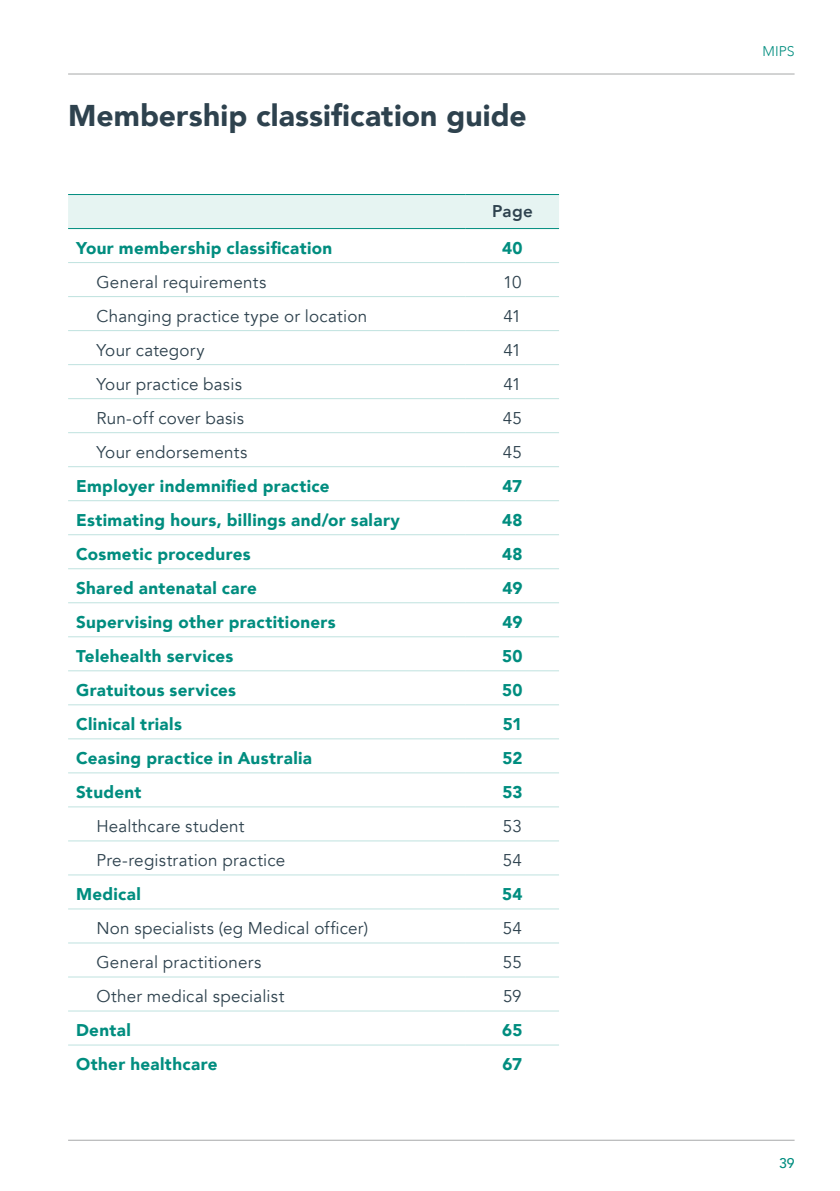
<style>
.page{position:relative;width:840px;height:1191px;background:#fff}
.page>*{position:absolute;margin:0;border:0;box-sizing:border-box;transform-origin:0 0}
.t1{font:900 30px "Avenir";letter-spacing:.005em;color:#2e424e}
.t2{font:900 17px "Avenir";letter-spacing:.02em;color:#008d7f}
.t3{font:17px "Avenir";letter-spacing:.015em;color:#2e424e}
.t4{font:800 17px "Avenir";color:#2e424e}
.t5{font:300 14px "Avenir";color:#008d7f}
.t6{font:500 14px "Avenir";color:#008d7f}
</style>
<div class="page">
<hr style="left:68px;top:74px;width:726px;height:1px;background:#a7a8a9">
<hr style="left:68px;top:1139px;width:726px;height:1px;background:#a7a8a9">
<div style="left:68px;top:195px;width:490px;height:33px;background:#e6f4f2"></div>
<hr style="left:68px;top:194px;width:397px;height:1px;background:#008d7f">
<hr style="left:465px;top:194px;width:93px;height:1px;background:#008d7f">
<hr style="left:68px;top:228px;width:397px;height:1px;background:#008d7f">
<hr style="left:465px;top:228px;width:93px;height:1px;background:#008d7f">
<hr style="left:68px;top:262px;width:397px;height:1px;background:#bfe2df">
<hr style="left:465px;top:262px;width:93px;height:1px;background:#bfe2df">
<hr style="left:68px;top:296px;width:397px;height:1px;background:#bfe2df">
<hr style="left:465px;top:296px;width:93px;height:1px;background:#bfe2df">
<hr style="left:68px;top:330px;width:397px;height:1px;background:#bfe2df">
<hr style="left:465px;top:330px;width:93px;height:1px;background:#bfe2df">
<hr style="left:68px;top:364px;width:397px;height:1px;background:#bfe2df">
<hr style="left:465px;top:364px;width:93px;height:1px;background:#bfe2df">
<hr style="left:68px;top:398px;width:397px;height:1px;background:#bfe2df">
<hr style="left:465px;top:398px;width:93px;height:1px;background:#bfe2df">
<hr style="left:68px;top:432px;width:397px;height:1px;background:#bfe2df">
<hr style="left:465px;top:432px;width:93px;height:1px;background:#bfe2df">
<hr style="left:68px;top:466px;width:397px;height:1px;background:#bfe2df">
<hr style="left:465px;top:466px;width:93px;height:1px;background:#bfe2df">
<hr style="left:68px;top:500px;width:397px;height:1px;background:#bfe2df">
<hr style="left:465px;top:500px;width:93px;height:1px;background:#bfe2df">
<hr style="left:68px;top:534px;width:397px;height:1px;background:#bfe2df">
<hr style="left:465px;top:534px;width:93px;height:1px;background:#bfe2df">
<hr style="left:68px;top:568px;width:397px;height:1px;background:#bfe2df">
<hr style="left:465px;top:568px;width:93px;height:1px;background:#bfe2df">
<hr style="left:68px;top:602px;width:397px;height:1px;background:#bfe2df">
<hr style="left:465px;top:602px;width:93px;height:1px;background:#bfe2df">
<hr style="left:68px;top:636px;width:397px;height:1px;background:#bfe2df">
<hr style="left:465px;top:636px;width:93px;height:1px;background:#bfe2df">
<hr style="left:68px;top:670px;width:397px;height:1px;background:#bfe2df">
<hr style="left:465px;top:670px;width:93px;height:1px;background:#bfe2df">
<hr style="left:68px;top:704px;width:397px;height:1px;background:#bfe2df">
<hr style="left:465px;top:704px;width:93px;height:1px;background:#bfe2df">
<hr style="left:68px;top:738px;width:397px;height:1px;background:#bfe2df">
<hr style="left:465px;top:738px;width:93px;height:1px;background:#bfe2df">
<hr style="left:68px;top:772px;width:397px;height:1px;background:#bfe2df">
<hr style="left:465px;top:772px;width:93px;height:1px;background:#bfe2df">
<hr style="left:68px;top:806px;width:397px;height:1px;background:#bfe2df">
<hr style="left:465px;top:806px;width:93px;height:1px;background:#bfe2df">
<hr style="left:68px;top:840px;width:397px;height:1px;background:#bfe2df">
<hr style="left:465px;top:840px;width:93px;height:1px;background:#bfe2df">
<hr style="left:68px;top:874px;width:397px;height:1px;background:#bfe2df">
<hr style="left:465px;top:874px;width:93px;height:1px;background:#bfe2df">
<hr style="left:68px;top:908px;width:397px;height:1px;background:#bfe2df">
<hr style="left:465px;top:908px;width:93px;height:1px;background:#bfe2df">
<hr style="left:68px;top:942px;width:397px;height:1px;background:#bfe2df">
<hr style="left:465px;top:942px;width:93px;height:1px;background:#bfe2df">
<hr style="left:68px;top:976px;width:397px;height:1px;background:#bfe2df">
<hr style="left:465px;top:976px;width:93px;height:1px;background:#bfe2df">
<hr style="left:68px;top:1010px;width:397px;height:1px;background:#bfe2df">
<hr style="left:465px;top:1010px;width:93px;height:1px;background:#bfe2df">
<hr style="left:68px;top:1044px;width:397px;height:1px;background:#bfe2df">
<hr style="left:465px;top:1044px;width:93px;height:1px;background:#bfe2df">
<h1 class="t1" style="left:68px;top:90px;width:460px">Membership classification guide</h1>
<p class="t4" style="left:492px;top:198px;width:42px">Page</p>
<p class="t2" style="left:76px;top:233px;width:257px">Your membership classification</p>
<p class="t2" style="left:502px;top:233px;width:22px">40</p>
<p class="t3" style="left:96px;top:272px;width:171px">General requirements</p>
<p class="t3" style="left:503px;top:272px;width:20px">10</p>
<p class="t3" style="left:96px;top:306px;width:272px">Changing practice type or location</p>
<p class="t3" style="left:503px;top:306px;width:19px">41</p>
<p class="t3" style="left:96px;top:340px;width:110px">Your category</p>
<p class="t3" style="left:503px;top:340px;width:19px">41</p>
<p class="t3" style="left:96px;top:374px;width:147px">Your practice basis</p>
<p class="t3" style="left:503px;top:374px;width:19px">41</p>
<p class="t3" style="left:96px;top:408px;width:149px">Run-off cover basis</p>
<p class="t3" style="left:502px;top:408px;width:20px">45</p>
<p class="t3" style="left:96px;top:442px;width:152px">Your endorsements</p>
<p class="t3" style="left:502px;top:442px;width:20px">45</p>
<p class="t2" style="left:76px;top:471px;width:255px">Employer indemnified practice</p>
<p class="t2" style="left:502px;top:471px;width:21px">47</p>
<p class="t2" style="left:76px;top:505px;width:325px">Estimating hours, billings and/or salary</p>
<p class="t2" style="left:502px;top:505px;width:22px">48</p>
<p class="t2" style="left:76px;top:539px;width:176px">Cosmetic procedures</p>
<p class="t2" style="left:502px;top:539px;width:22px">48</p>
<p class="t2" style="left:76px;top:573px;width:182px">Shared antenatal care</p>
<p class="t2" style="left:502px;top:573px;width:21px">49</p>
<p class="t2" style="left:76px;top:607px;width:261px">Supervising other practitioners</p>
<p class="t2" style="left:502px;top:607px;width:21px">49</p>
<p class="t2" style="left:76px;top:641px;width:158px">Telehealth services</p>
<p class="t2" style="left:502px;top:641px;width:22px">50</p>
<p class="t2" style="left:76px;top:675px;width:161px">Gratuitous services</p>
<p class="t2" style="left:502px;top:675px;width:22px">50</p>
<p class="t2" style="left:76px;top:709px;width:107px">Clinical trials</p>
<p class="t2" style="left:502px;top:709px;width:21px">51</p>
<p class="t2" style="left:76px;top:743px;width:237px">Ceasing practice in Australia</p>
<p class="t2" style="left:502px;top:743px;width:22px">52</p>
<p class="t2" style="left:76px;top:777px;width:67px">Student</p>
<p class="t2" style="left:502px;top:777px;width:22px">53</p>
<p class="t3" style="left:96px;top:816px;width:149px">Healthcare student</p>
<p class="t3" style="left:502px;top:816px;width:21px">53</p>
<p class="t3" style="left:96px;top:850px;width:190px">Pre-registration practice</p>
<p class="t3" style="left:502px;top:850px;width:21px">54</p>
<p class="t2" style="left:76px;top:879px;width:66px">Medical</p>
<p class="t2" style="left:502px;top:879px;width:22px">54</p>
<p class="t3" style="left:96px;top:918px;width:273px">Non specialists (eg Medical officer)</p>
<p class="t3" style="left:502px;top:918px;width:21px">54</p>
<p class="t3" style="left:96px;top:952px;width:166px">General practitioners</p>
<p class="t3" style="left:502px;top:952px;width:20px">55</p>
<p class="t3" style="left:96px;top:986px;width:189px">Other medical specialist</p>
<p class="t3" style="left:503px;top:986px;width:20px">59</p>
<p class="t2" style="left:76px;top:1015px;width:56px">Dental</p>
<p class="t2" style="left:502px;top:1015px;width:22px">65</p>
<p class="t2" style="left:76px;top:1049px;width:143px">Other healthcare</p>
<p class="t2" style="left:502px;top:1049px;width:21px">67</p>
<p class="t5" style="left:762px;top:43px;width:33px">MIPS</p>
<p class="t6" style="left:778px;top:1150px;width:17px">39</p>
</div>
